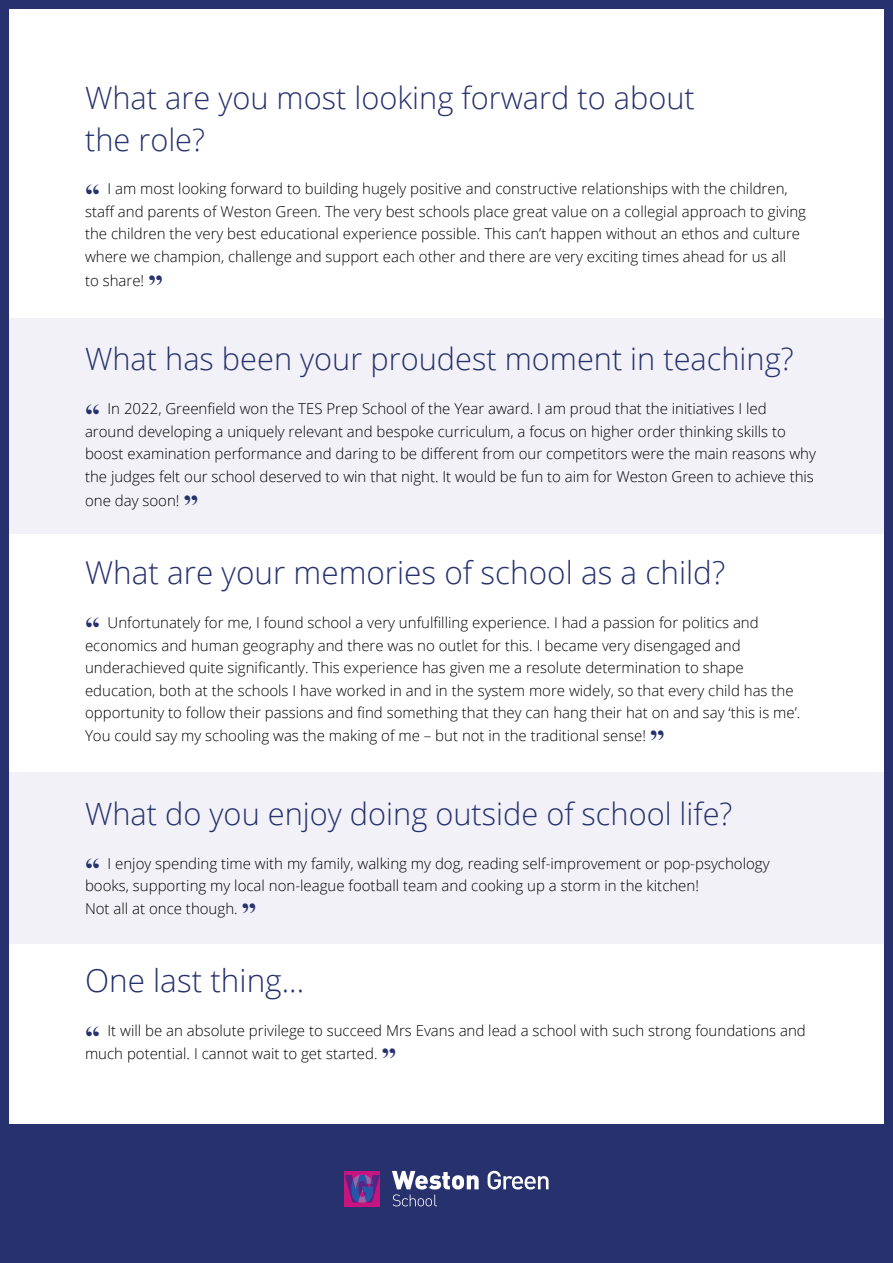
<style>
.page{position:relative;width:893px;height:1263px;background:#fff}
.page>*{position:absolute;margin:0;border:0;box-sizing:border-box;transform-origin:0 0}
.t1{font:300 31.5px "Open Sans";color:#26316e}
.t2{font:300 30.75px/42px "Open Sans";color:#26316e}
.t3{font:300 15px/22.5px "Open Sans";color:#000}
.s1{font-family:"Times New Roman";font-weight:700;font-size:30px;color:#26316e}
</style>
<div class="page">
<div style="left:0;top:318px;width:893px;height:216px;background:#f2f1f7"></div>
<div style="left:0;top:772px;width:893px;height:172px;background:#f2f1f7"></div>
<div style="left:0;top:0;width:8px;height:1263px;background:#26316e"></div>
<div style="left:884px;top:0;width:9px;height:1263px;background:#26316e"></div>
<div style="left:0;top:0;width:893px;height:8px;background:#26316e"></div>
<div style="left:0;top:1125px;width:893px;height:138px;background:#26316e"></div>
<svg style="left:488px;top:1171px;width:61px;height:18px"></svg>
<svg style="left:392px;top:1171px;width:87px;height:35px"></svg>
<div style="left:344px;top:1171px;width:36px;height:35px;background:#c61481"></div>
<svg style="left:345px;top:1175px;width:35px;height:28px"></svg>
<h2 class="t2" style="left:85px;top:79px;width:611px">What are you most looking forward to about the role?</h2>
<p class="t3" style="left:85px;top:179px;width:723px"><span class="s1">“</span> I am most looking forward to building hugely positive and constructive relationships with the children, staff and parents of Weston Green. The very best schools place great value on a collegial approach to giving the children the very best educational experience possible. This can’t happen without an ethos and culture where we champion, challenge and support each other and there are very exciting times ahead for us all</p>
<p class="t3" style="left:85px;top:271px;width:80px">to share! <span class="s1">”</span></p>
<h2 class="t2" style="left:85px;top:341px;width:710px">What has been your proudest moment in teaching?</h2>
<p class="t3" style="left:85px;top:397px;width:732px"><span class="s1">“</span> In 2022, Greenfield won the TES Prep School of the Year award. I am proud that the initiatives I led around developing a uniquely relevant and bespoke curriculum, a focus on higher order thinking skills to boost examination performance and daring to be different from our competitors were the main reasons why the judges felt our school deserved to win that night. It would be fun to aim for Weston Green to achieve this</p>
<p class="t3" style="left:85px;top:490px;width:115px">one day soon! <span class="s1">”</span></p>
<h1 class="t1" style="left:85px;top:560px;width:642px">What are your memories of school as a child?</h1>
<p class="t3" style="left:85px;top:611px;width:717px"><span class="s1">“</span> Unfortunately for me, I found school a very unfulfilling experience. I had a passion for politics and economics and human geography and there was no outlet for this. I became very disengaged and underachieved quite significantly. This experience has given me a resolute determination to shape education, both at the schools I have worked in and in the system more widely, so that every child has the opportunity to follow their passions and find something that they can hang their hat on and say ‘this is me’.<br>You could say my schooling was the making of me – but not in the traditional sense! <span class="s1">”</span></p>
<h2 class="t2" style="left:85px;top:796px;width:649px">What do you enjoy doing outside of school life?</h2>
<p class="t3" style="left:85px;top:854px;width:686px"><span class="s1">“</span> I enjoy spending time with my family, walking my dog, reading self-improvement or pop-psychology books, supporting my local non-league football team and cooking up a storm in the kitchen!<br>Not all at once though. <span class="s1">”</span></p>
<h1 class="t1" style="left:85px;top:968px;width:221px">One last thing...</h1>
<p class="t3" style="left:85px;top:1019px;width:722px"><span class="s1">“</span> It will be an absolute privilege to succeed Mrs Evans and lead a school with such strong foundations and much potential. I cannot wait to get started. <span class="s1">”</span></p>
</div>
